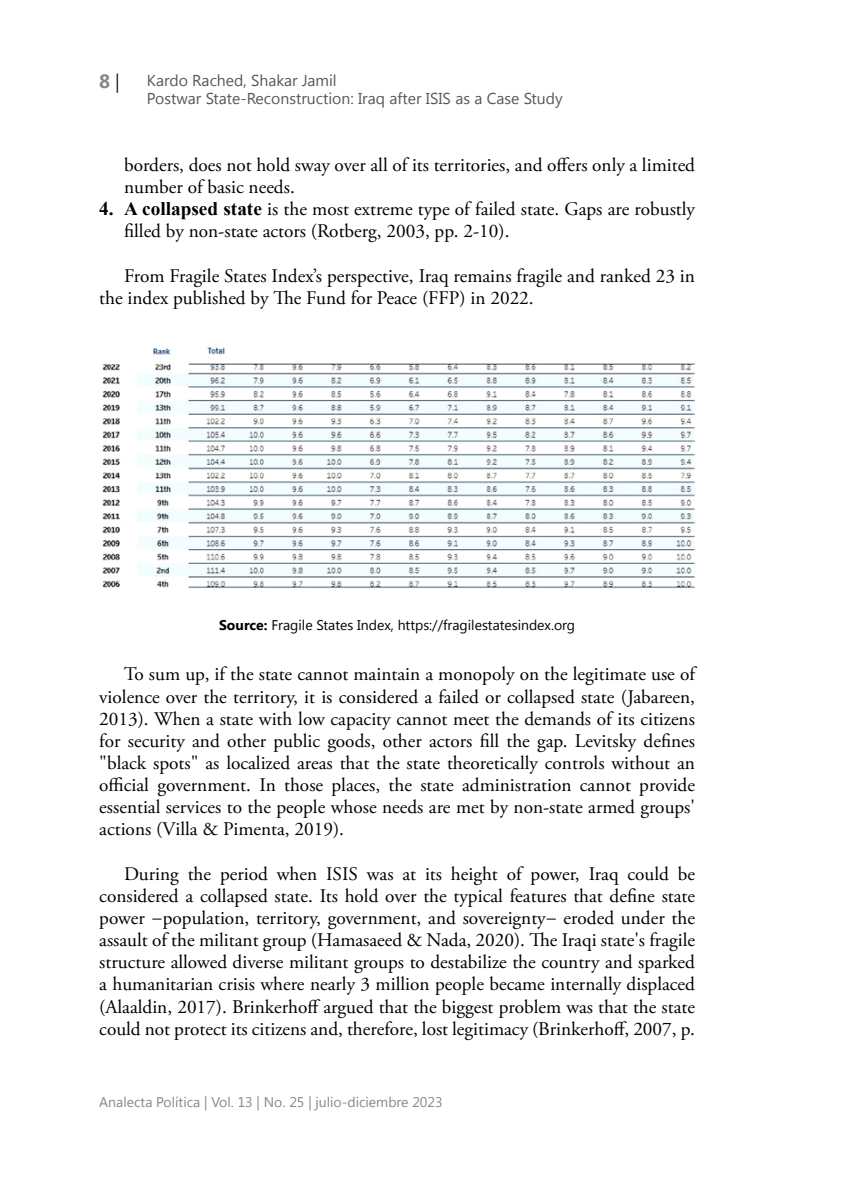
<style>
.page{position:relative;width:844px;height:1191px;background:#fff}
.page>*{position:absolute;margin:0;border:0;box-sizing:border-box;transform-origin:0 0}
.t1{font:19.25px/22.2px "Adobe Garamond Pro";color:#000}
.t2{font:700 19.25px "Segoe UI";color:#878787}
.t3{font:15.75px/18px "Segoe UI";color:#575756}
.t4{font:14px "Segoe UI";color:#000}
.t5{font:14px "Segoe UI";color:#878787}
.s1{font-family:"Adobe Garamond Pro";font-weight:400;color:#000}
.s2{font-family:"Times New Roman";font-weight:700}
.s3{font-weight:700}
.s4{font-family:"Minion Pro"}
</style>
<div class="page">
<img style="left:102px;top:347px;width:592px;height:242px">
<p class="t2" style="left:99px;top:68px;width:22px">8 <span class="s1">|</span></p>
<p class="t3" style="left:147px;top:71px;width:417px">Kardo Rached, Shakar Jamil<br>Postwar State-Reconstruction: Iraq after ISIS as a Case Study</p>
<p class="t1" style="left:124px;top:154px;width:572px">borders, does not hold sway over all of its territories, and offers only a limited number of basic needs.</p>
<p class="t1" style="left:124px;top:199px;width:572px;text-indent:-25px"><span class="s2">4. A collapsed state</span> is the most extreme type of failed state. Gaps are robustly filled by non-state actors (Rotberg, 2003, pp. 2-10).</p>
<p class="t1" style="left:99px;top:265px;width:597px;text-indent:25px">From Fragile States Index’s perspective, Iraq remains fragile and ranked 23 in the index published by The Fund for Peace (FFP) in 2022.</p>
<p class="t4" style="left:219px;top:615px;width:357px"><span class="s3">Source:</span> Fragile States Index, https://fragilestatesindex.org</p>
<p class="t1" style="left:99px;top:664px;width:597px;text-align:justify;text-indent:25px">To sum up, if the state cannot maintain a monopoly on the legitimate use of violence over the territory, it is considered a failed or collapsed state (Jabareen, 2013). When a state with low capacity cannot meet the demands of its citizens for security and other public goods, other actors fill the gap. Levitsky defines "black spots" as localized areas that the state theoretically controls without an official government. In those places, the state administration cannot provide essential services to the people whose needs are met by non-state armed groups' actions (Villa &amp; Pimenta, 2019).</p>
<p class="t1" style="left:99px;top:863px;width:597px;text-align:justify;text-indent:25px">During the period when ISIS was at its height of power, Iraq could be considered a collapsed state. Its hold over the typical features that define state power <span class="s4">−</span>population, territory, government, and sovereignty<span class="s4">−</span> eroded under the assault of the militant group (Hamasaeed &amp; Nada, 2020). The Iraqi state's fragile structure allowed diverse militant groups to destabilize the country and sparked a humanitarian crisis where nearly 3 million people became internally displaced (Alaaldin, 2017). Brinkerhoff argued that the biggest problem was that the state could not protect its citizens and, therefore, lost legitimacy (Brinkerhoff, 2007, p.</p>
<p class="t5" style="left:99px;top:1092px;width:345px">Analecta Política | Vol. 13 | No. 25 | julio-diciembre 2023</p>
</div>
